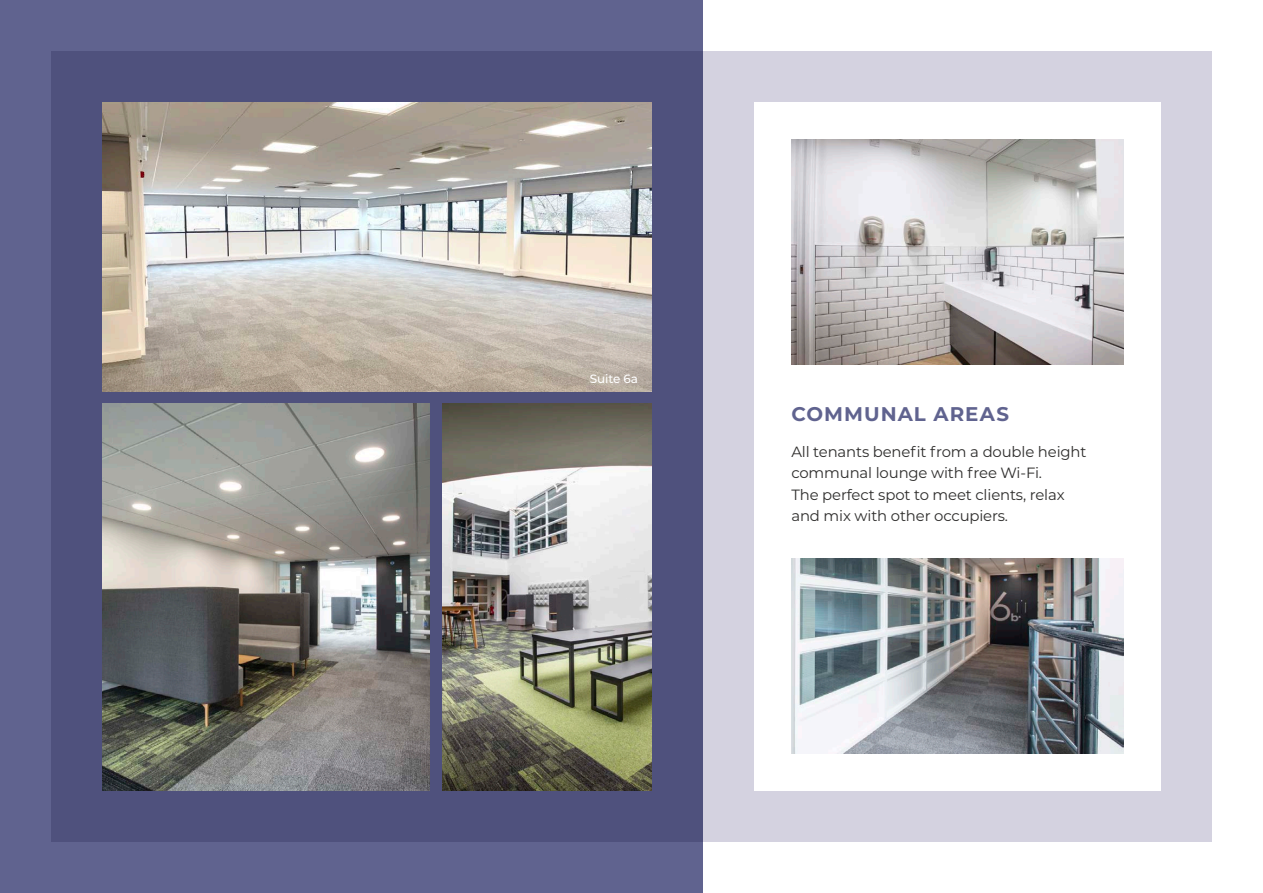
<style>
.page{position:relative;width:1263px;height:893px;background:#fff}
.page>*{position:absolute;margin:0;border:0;box-sizing:border-box;transform-origin:0 0}
.t1{font:700 19.8px "Montserrat";letter-spacing:.05em;color:#60638f}
.t2{font:14.85px/21.5px "Montserrat";letter-spacing:-.01em;color:#2e2d2c}
.t3{font:500 12px "Montserrat";letter-spacing:-.01em;color:#fff}
</style>
<div class="page">
<div style="left:51px;top:51px;width:1161px;height:791px;background:#d4d2e0"></div>
<div style="left:0;top:0;width:703px;height:893px;background:linear-gradient(to right,#595b87,#555783)"></div>
<div style="left:754px;top:102px;width:407px;height:689px;background:#fff"></div>
<img style="left:791px;top:558px;width:332px;height:195px">
<img style="left:102px;top:404px;width:327px;height:387px">
<img style="left:102px;top:102px;width:550px;height:289px">
<img style="left:791px;top:140px;width:332px;height:225px">
<img style="left:442px;top:404px;width:210px;height:387px">
<p class="t3" style="left:590px;top:371px;width:49px">Suite 6a</p>
<h1 class="t1" style="left:791px;top:400px;width:219px">COMMUNAL AREAS</h1>
<p class="t2" style="left:791px;top:440px;width:297px">All tenants benefit from a double height communal lounge with free Wi-Fi.<br>The perfect spot to meet clients, relax and mix with other occupiers.</p>
</div>
